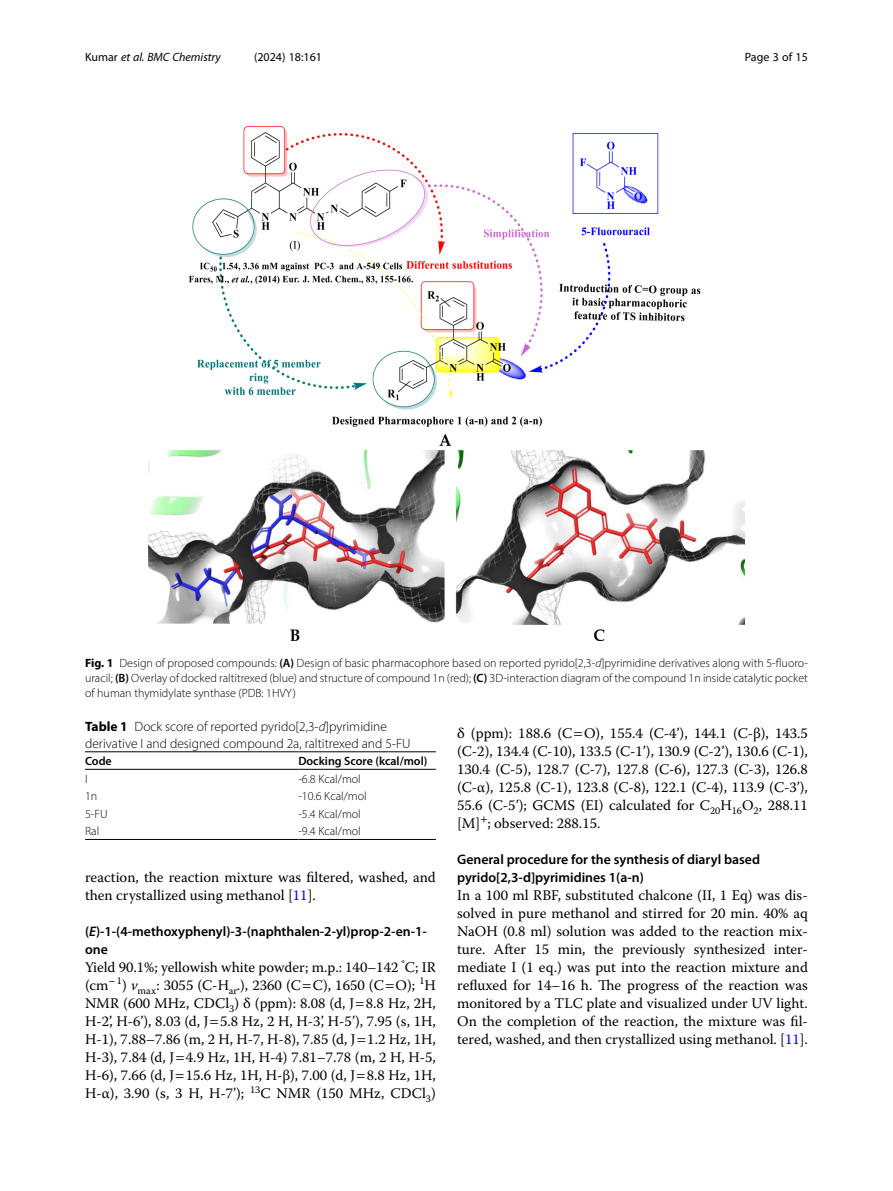
<style>
.page{position:relative;width:893px;height:1191px;background:#fff}
.page>*{position:absolute;margin:0;border:0;box-sizing:border-box;transform-origin:0 0}
.Body_Text{font:14.7px/18px "Warnock Pro";color:#000;text-align:justify}
.Head_2{font:600 13.8px/18px "Myriad Pro";color:#000}
.Table_Caption{font:300 13.5px/16.5px "Myriad Pro";color:#000}
.Figure_Caption{font:300 12px/15px "Myriad Pro";color:#000;text-align:justify}
.Table_Body{font:300 12px "Myriad Pro";color:#000}
.Table_Head{font:600 12px "Myriad Pro";color:#000}
.t1{font:italic 12px "Myriad Pro";color:#000}
.t2{font:12px "Myriad Pro";color:#000}
.s1{font-style:normal}
.s2{font-weight:700}
.s3{font-weight:600}
.s4{font-style:italic}
.s5{color:#00f}
</style>
<div class="page">
<hr style="left:85px;top:769px;width:213px;height:1px;background:#000">
<hr style="left:298px;top:751px;width:138px;height:1px;background:#000">
<hr style="left:298px;top:769px;width:138px;height:1px;background:#000">
<hr style="left:85px;top:839px;width:213px;height:1px;background:#000">
<hr style="left:298px;top:839px;width:138px;height:1px;background:#000">
<hr style="left:85px;top:751px;width:213px;height:1px;background:#000">
<img style="left:149px;top:126px;width:595px;height:514px">
<p class="t1" style="left:85px;top:50px;width:137px"><span class="s1">Kumar</span> et al. BMC Chemistry</p>
<p class="t2" style="left:254px;top:50px;width:70px">(2024) 18:161</p>
<p class="t2" style="left:745px;top:50px;width:65px">Page 3 of 15</p>
<p class="Figure_Caption" style="left:85px;top:655px;width:724px"><span class="s2">Fig. 1</span> Design of proposed compounds: <span class="s3">(A)</span> Design of basic pharmacophore based on reported pyrido[2,3-<span class="s4">d</span>]pyrimidine derivatives along with 5-fluoro&shy;uracil; <span class="s3">(B)</span> Overlay of docked raltitrexed (blue) and structure of compound 1n (red); <span class="s3">(C)</span> 3D-interaction diagram of the compound 1n inside catalytic pocket of human thymidylate synthase (PDB: 1HVY)</p>
<p class="Table_Caption" style="left:85px;top:718px;width:327px"><span class="s2">Table 1</span> Dock score of reported pyrido[2,3-<span class="s4">d</span>]pyrimidine derivative I and designed compound 2a, raltitrexed and 5-FU</p>
<p class="Table_Head" style="left:85px;top:753px;width:28px">Code</p>
<p class="Table_Head" style="left:298px;top:753px;width:130px">Docking Score (kcal/mol)</p>
<p class="Table_Body" style="left:85px;top:771px;width:4px">I</p>
<p class="Table_Body" style="left:298px;top:771px;width:64px">-6.8 Kcal/mol</p>
<p class="Table_Body" style="left:85px;top:789px;width:14px">1n</p>
<p class="Table_Body" style="left:298px;top:789px;width:70px">-10.6 Kcal/mol</p>
<p class="Table_Body" style="left:85px;top:806px;width:24px">5-FU</p>
<p class="Table_Body" style="left:298px;top:806px;width:64px">-5.4 Kcal/mol</p>
<p class="Table_Body" style="left:85px;top:824px;width:16px">Ral</p>
<p class="Table_Body" style="left:298px;top:824px;width:64px">-9.4 Kcal/mol</p>
<p class="Body_Text" style="left:85px;top:868px;width:352px">reaction, the reaction mixture was filtered, washed, and then crystallized using methanol [<span class="s5">11</span>].</p>
<p class="Head_2" style="left:85px;top:922px;width:343px">(<span class="s4">E</span>)-1-(4-methoxyphenyl)-3-(naphthalen-2-yl)prop-2-en-1- one</p>
<p class="Body_Text" style="left:85px;top:958px;width:352px">Yield 90.1%; yellowish white powder; m.p.: 140–142 <sup>º</sup>C; IR (cm<sup>−</sup><sup>1</sup>) <span class="s4">ν</span><sub>max</sub>: 3055 (C-H<sub>ar</sub>.), 2360 (C C), 1650 (C O); <sup>1</sup>H NMR (600 MHz, CDCl<sub>3</sub>) δ (ppm): 8.08 (d, J 8.8 Hz, 2H, H-2’, H-6’), 8.03 (d, J 5.8 Hz, 2 H, H-3’, H-5’), 7.95 (s, 1H, H-1), 7.88–7.86 (m, 2 H, H-7, H-8), 7.85 (d, J 1.2 Hz, 1H, H-3), 7.84 (d, J 4.9 Hz, 1H, H-4) 7.81–7.78 (m, 2 H, H-5, H-6), 7.66 (d, J 15.6 Hz, 1H, H-β), 7.00 (d, J 8.8 Hz, 1H, H-α), 3.90 (s, 3 H, H-7’); <sup>13</sup>C NMR (150 MHz, CDCl<sub>3</sub>)</p>
<p class="Body_Text" style="left:457px;top:724px;width:352px">δ (ppm): 188.6 (C O), 155.4 (C-4’), 144.1 (C-β), 143.5 (C-2), 134.4 (C-10), 133.5 (C-1’), 130.9 (C-2’), 130.6 (C-1), 130.4 (C-5), 128.7 (C-7), 127.8 (C-6), 127.3 (C-3), 126.8 (C-α), 125.8 (C-1), 123.8 (C-8), 122.1 (C-4), 113.9 (C-3’), 55.6 (C-5’); GCMS (EI) calculated for C<sub>20</sub>H<sub>16</sub>O<sub>2</sub>, 288.11 [M]<sup>+</sup>; observed: 288.15.</p>
<p class="Head_2" style="left:457px;top:850px;width:304px">General procedure for the synthesis of diaryl based pyrido[2,3-d]pyrimidines 1(a-n)</p>
<p class="Body_Text" style="left:457px;top:886px;width:352px">In a 100 ml RBF, substituted chalcone (II, 1 Eq) was dis&shy;solved in pure methanol and stirred for 20 min. 40% aq NaOH (0.8 ml) solution was added to the reaction mix&shy;ture. After 15 min, the previously synthesized inter&shy;mediate I (1 eq.) was put into the reaction mixture and refluxed for 14–16 h. The progress of the reaction was monitored by a TLC plate and visualized under UV light.<br>On the completion of the reaction, the mixture was fil&shy;tered, washed, and then crystallized using methanol. [<span class="s5">11</span>].</p>
</div>
